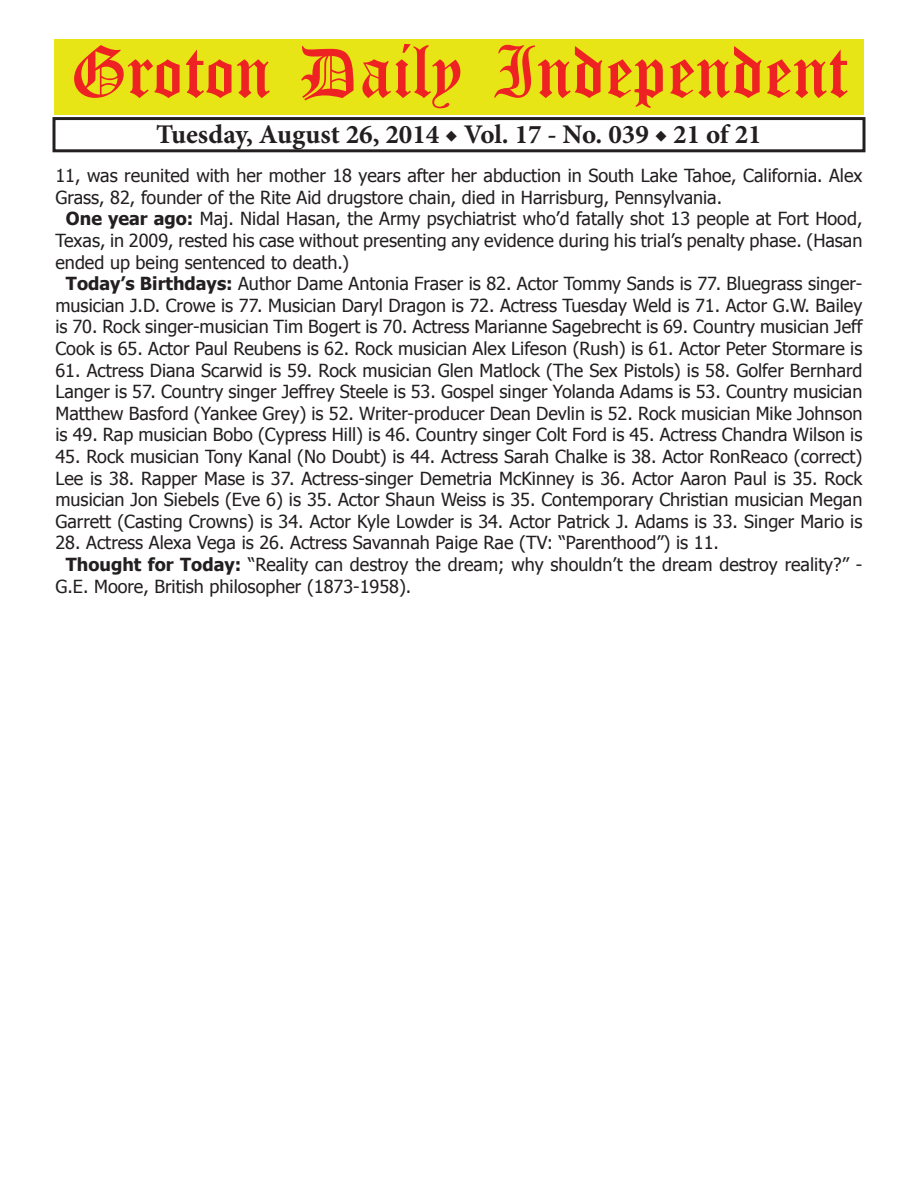
<style>
.page{position:relative;width:918px;height:1188px;background:#fff}
.page>*{position:absolute;margin:0;border:0;box-sizing:border-box;transform-origin:0 0}
.t1{font:54px "Old English Five";color:#ee2123}
.t2{font:700 27px "Minion Pro";color:#231f20}
.t3{font:18px/21.6px "Tahoma";color:#231f20;text-align:justify}
.s1{font-weight:700}
</style>
<div class="page">
<div style="left:52px;top:117px;width:814px;height:35px;border:3px solid #231f20"></div>
<div style="left:54px;top:40px;width:810px;height:75px;background:#e7e515"></div>
<h1 class="t1" style="left:70px;top:47px;width:779px">Groton Daily Independent</h1>
<h2 class="t2" style="left:156px;top:116px;width:607px">Tuesday, August 26, 2014 ◆ Vol. 17 - No. 039 ◆ 21 of 21</h2>
<p class="t3" style="left:56px;top:164px;width:808px">11, was reunited with her mother 18 years after her abduction in South Lake Tahoe, California. Alex</p>
<p class="t3" style="left:56px;top:186px;width:668px">Grass, 82, founder of the Rite Aid drugstore chain, died in Harrisburg, Pennsylvania.</p>
<p class="t3" style="left:66px;top:207px;width:798px"><span class="s1">One year ago:</span> Maj. Nidal Hasan, the Army psychiatrist who’d fatally shot 13 people at Fort Hood,</p>
<p class="t3" style="left:56px;top:229px;width:808px">Texas, in 2009, rested his case without presenting any evidence during his trial’s penalty phase. (Hasan</p>
<p class="t3" style="left:56px;top:250px;width:295px">ended up being sentenced to death.)</p>
<p class="t3" style="left:66px;top:272px;width:798px"><span class="s1">Today’s Birthdays:</span> Author Dame Antonia Fraser is 82. Actor Tommy Sands is 77. Bluegrass singer-</p>
<p class="t3" style="left:55px;top:294px;width:808px">musician J.D. Crowe is 77. Musician Daryl Dragon is 72. Actress Tuesday Weld is 71. Actor G.W. Bailey</p>
<p class="t3" style="left:55px;top:315px;width:808px">is 70. Rock singer-musician Tim Bogert is 70. Actress Marianne Sagebrecht is 69. Country musician Jeff</p>
<p class="t3" style="left:55px;top:337px;width:808px">Cook is 65. Actor Paul Reubens is 62. Rock musician Alex Lifeson (Rush) is 61. Actor Peter Stormare is</p>
<p class="t3" style="left:55px;top:358px;width:809px">61. Actress Diana Scarwid is 59. Rock musician Glen Matlock (The Sex Pistols) is 58. Golfer Bernhard Langer is 57. Country singer Jeffrey Steele is 53. Gospel singer Yolanda Adams is 53. Country musician Matthew Basford (Yankee Grey) is 52. Writer-producer Dean Devlin is 52. Rock musician Mike Johnson is 49. Rap musician Bobo (Cypress Hill) is 46. Country singer Colt Ford is 45. Actress Chandra Wilson is</p>
<p class="t3" style="left:55px;top:445px;width:808px">45. Rock musician Tony Kanal (No Doubt) is 44. Actress Sarah Chalke is 38. Actor RonReaco (correct)<br>Lee is 38. Rapper Mase is 37. Actress-singer Demetria McKinney is 36. Actor Aaron Paul is 35. Rock musician Jon Siebels (Eve 6) is 35. Actor Shaun Weiss is 35. Contemporary Christian musician Megan Garrett (Casting Crowns) is 34. Actor Kyle Lowder is 34. Actor Patrick J. Adams is 33. Singer Mario is</p>
<p class="t3" style="left:55px;top:531px;width:665px">28. Actress Alexa Vega is 26. Actress Savannah Paige Rae (TV: “Parenthood”) is 11.</p>
<p class="t3" style="left:66px;top:553px;width:798px"><span class="s1">Thought for Today:</span> “Reality can destroy the dream; why shouldn’t the dream destroy reality?” -</p>
<p class="t3" style="left:55px;top:574px;width:357px">G.E. Moore, British philosopher (1873-1958).</p>
</div>
